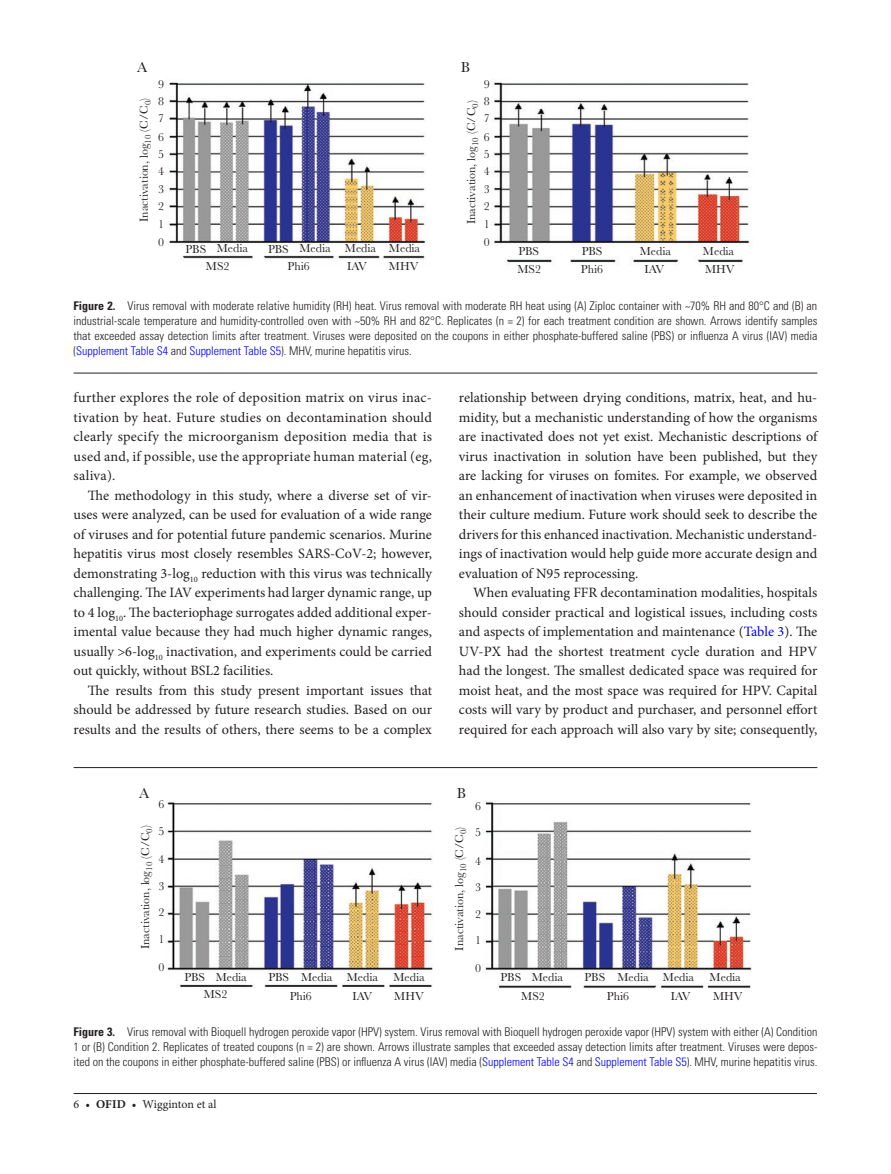
<style>
.page{position:relative;width:891px;height:1174px;background:#fff}
.page>*{position:absolute;margin:0;border:0;box-sizing:border-box;transform-origin:0 0}
.t1{font:15px "Baskerville MT Std";color:#231f20}
.t2{font:14.25px/19.5px "Minion Pro";color:#231f20;text-align:justify}
.t3{font:300 condensed 12px/15px "Univers LT Std";color:#231f20;text-align:justify}
.t4{font:12px/17.5px "Baskerville MT Std";color:#231f20;text-align:justify}
.t5{font:12px "Minion Pro";color:#231f20}
.s1{font-weight:700}
.s2{color:#00f}
</style>
<div class="page">
<hr style="left:74px;top:1093px;width:743px;height:1px;background:#231f20">
<hr style="left:74px;top:373px;width:743px;height:1px;background:#231f20">
<img style="left:168px;top:82px;width:582px;height:181px">
<hr style="left:74px;top:767px;width:743px;height:1px;background:#231f20">
<img style="left:166px;top:801px;width:586px;height:188px">
<p class="t1" style="left:137px;top:58px;width:12px">A</p>
<p class="t1" style="left:461px;top:58px;width:11px">B</p>
<p class="t4" style="left:135px;top:222px;width:125px;rotate:-90deg">Inactivation, log<sub>10</sub> (C/C<sub>0</sub>)</p>
<p class="t4" style="left:462px;top:224px;width:125px;rotate:-90deg">Inactivation, log<sub>10</sub> (C/C<sub>0</sub>)</p>
<p class="t4" style="left:158px;top:75px;width:7px">9</p>
<p class="t4" style="left:484px;top:75px;width:7px">9<br>8<br>7</p>
<p class="t4" style="left:484px;top:128px;width:7px">6<br>5<br>4<br>3<br>2<br>1<br>0</p>
<p class="t4" style="left:158px;top:93px;width:7px;line-height:17.1px">8<br>7</p>
<p class="t4" style="left:158px;top:128px;width:7px">6<br>5<br>4<br>3<br>2<br>1<br>0</p>
<p class="t4" style="left:389px;top:239px;width:33px">Media</p>
<p class="t4" style="left:186px;top:239px;width:64px">PBS Media</p>
<p class="t4" style="left:268px;top:239px;width:110px">PBS Media Media</p>
<p class="t4" style="left:518px;top:242px;width:22px">PBS</p>
<p class="t4" style="left:582px;top:242px;width:22px">PBS</p>
<p class="t4" style="left:640px;top:242px;width:33px">Media</p>
<p class="t4" style="left:703px;top:242px;width:33px">Media</p>
<p class="t4" style="left:206px;top:257px;width:25px">MS2</p>
<p class="t4" style="left:288px;top:257px;width:24px">Phi6</p>
<p class="t4" style="left:347px;top:257px;width:21px">IAV</p>
<p class="t4" style="left:389px;top:257px;width:31px">MHV</p>
<p class="t4" style="left:517px;top:260px;width:25px">MS2</p>
<p class="t4" style="left:581px;top:260px;width:24px">Phi6</p>
<p class="t4" style="left:645px;top:260px;width:21px">IAV</p>
<p class="t4" style="left:705px;top:260px;width:31px">MHV</p>
<p class="t3" style="left:74px;top:298px;width:745px"><span class="s1">Figure 2.</span> Virus removal with moderate relative humidity (RH) heat. Virus removal with moderate RH heat using (A) Ziploc container with ~70% RH and 80°C and (B) an industrial-scale temperature and humidity-controlled oven with ~50% RH and 82°C. Replicates (n = 2) for each treatment condition are shown. Arrows identify samples that exceeded assay detection limits after treatment. Viruses were deposited on the coupons in either phosphate-buffered saline (PBS) or influenza A virus (IAV) media (<span class="s2">Supplement Table S4</span> and <span class="s2">Supplement Table S5</span>). MHV, murine hepatitis virus.</p>
<p class="t2" style="left:74px;top:388px;width:360px">further explores the role of deposition matrix on virus inac&shy;tivation by heat. Future studies on decontamination should clearly specify the microorganism deposition media that is used and, if possible, use the appropriate human material (eg, saliva).</p>
<p class="t2" style="left:74px;top:485px;width:360px;text-indent:14px">The methodology in this study, where a diverse set of vir&shy;uses were analyzed, can be used for evaluation of a wide range of viruses and for potential future pandemic scenarios. Murine hepatitis virus most closely resembles SARS-CoV-2; however, demonstrating 3-log<sub>10</sub> reduction with this virus was technically challenging. The IAV experiments had larger dynamic range, up to 4 log<sub>10</sub>. The bacteriophage surrogates added additional exper&shy;imental value because they had much higher dynamic ranges, usually &gt;6-log<sub>10</sub> inactivation, and experiments could be carried out quickly, without BSL2 facilities.</p>
<p class="t2" style="left:74px;top:680px;width:360px;text-indent:14px">The results from this study present important issues that should be addressed by future research studies. Based on our results and the results of others, there seems to be a complex</p>
<p class="t2" style="left:459px;top:388px;width:360px">relationship between drying conditions, matrix, heat, and hu&shy;midity, but a mechanistic understanding of how the organisms are inactivated does not yet exist. Mechanistic descriptions of virus inactivation in solution have been published, but they are lacking for viruses on fomites. For example, we observed an enhancement of inactivation when viruses were deposited in their culture medium. Future work should seek to describe the drivers for this enhanced inactivation. Mechanistic understand&shy;ings of inactivation would help guide more accurate design and evaluation of N95 reprocessing.</p>
<p class="t2" style="left:459px;top:583px;width:360px;text-indent:14px">When evaluating FFR decontamination modalities, hospitals should consider practical and logistical issues, including costs and aspects of implementation and maintenance (<span class="s2">Table 3</span>). The UV-PX had the shortest treatment cycle duration and HPV had the longest. The smallest dedicated space was required for moist heat, and the most space was required for HPV. Capital costs will vary by product and purchaser, and personnel effort required for each approach will also vary by site; consequently,</p>
<p class="t1" style="left:139px;top:785px;width:12px">A</p>
<p class="t1" style="left:457px;top:785px;width:11px">B</p>
<p class="t4" style="left:158px;top:795px;width:7px">6</p>
<p class="t4" style="left:158px;top:822px;width:7px">5</p>
<p class="t4" style="left:158px;top:851px;width:7px">4</p>
<p class="t4" style="left:158px;top:877px;width:7px">3</p>
<p class="t4" style="left:158px;top:904px;width:7px">2</p>
<p class="t4" style="left:158px;top:930px;width:7px">1</p>
<p class="t4" style="left:158px;top:958px;width:7px">0</p>
<p class="t4" style="left:475px;top:797px;width:7px">6</p>
<p class="t4" style="left:475px;top:823px;width:7px">5</p>
<p class="t4" style="left:475px;top:852px;width:7px">4</p>
<p class="t4" style="left:475px;top:879px;width:7px">3</p>
<p class="t4" style="left:475px;top:905px;width:7px">2</p>
<p class="t4" style="left:475px;top:932px;width:7px">1</p>
<p class="t4" style="left:475px;top:960px;width:7px">0</p>
<p class="t4" style="left:137px;top:949px;width:125px;rotate:-90deg">Inactivation, log<sub>10</sub> (C/C<sub>0</sub>)</p>
<p class="t4" style="left:450px;top:951px;width:125px;rotate:-90deg">Inactivation, log<sub>10</sub> (C/C<sub>0</sub>)</p>
<p class="t4" style="left:532px;top:968px;width:33px">Media</p>
<p class="t4" style="left:585px;top:968px;width:111px">PBS Media Media</p>
<p class="t4" style="left:710px;top:968px;width:33px">Media</p>
<p class="t4" style="left:184px;top:968px;width:64px;text-align:center">PBS Media<br>MS2</p>
<p class="t4" style="left:268px;top:968px;width:111px">PBS Media Media</p>
<p class="t4" style="left:393px;top:968px;width:33px">Media</p>
<p class="t4" style="left:501px;top:968px;width:22px">PBS</p>
<p class="t4" style="left:521px;top:987px;width:25px">MS2</p>
<p class="t4" style="left:607px;top:987px;width:24px">Phi6</p>
<p class="t4" style="left:290px;top:987px;width:24px">Phi6</p>
<p class="t4" style="left:353px;top:987px;width:21px">IAV</p>
<p class="t4" style="left:671px;top:987px;width:21px">IAV</p>
<p class="t4" style="left:394px;top:987px;width:31px">MHV</p>
<p class="t4" style="left:713px;top:987px;width:31px">MHV</p>
<p class="t3" style="left:74px;top:1025px;width:745px"><span class="s1">Figure 3.</span> Virus removal with Bioquell hydrogen peroxide vapor (HPV) system. Virus removal with Bioquell hydrogen peroxide vapor (HPV) system with either (A) Condition 1 or (B) Condition 2. Replicates of treated coupons (n = 2) are shown. Arrows illustrate samples that exceeded assay detection limits after treatment. Viruses were depos&shy;ited on the coupons in either phosphate-buffered saline (PBS) or influenza A virus (IAV) media (<span class="s2">Supplement Table S4</span> and <span class="s2">Supplement Table S5</span>). MHV, murine hepatitis virus.</p>
<p class="t5" style="left:74px;top:1096px;width:144px">6 • <span class="s1">ofid</span> • Wigginton et al</p>
</div>
